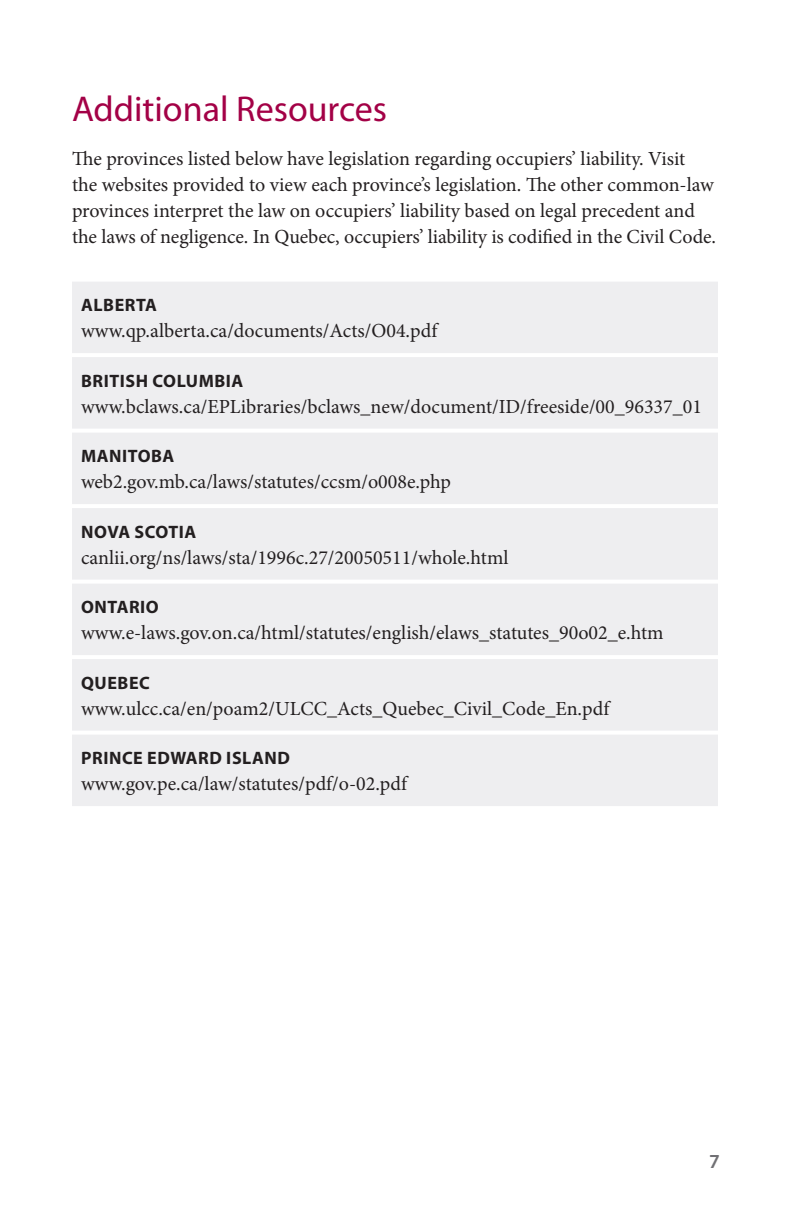
<style>
.page{position:relative;width:792px;height:1224px;background:#fff}
.page>*{position:absolute;margin:0;border:0;box-sizing:border-box;transform-origin:0 0}
.subhead_bold{font:36px "Myriad Pro";color:#a30146}
.table_header{font:20px "Minion Pro";color:#231f20}
.Body_copy{font:20px/26px "Minion Pro";letter-spacing:-.005em;color:#231f20}
.t1{font:600 20px "Myriad Pro";color:#717074}
.table_header-2{font:700 18px "Myriad Pro";letter-spacing:.03em;color:#231f20}
</style>
<div class="page">
<div style="left:72px;top:282px;width:646px;height:524px;background:#eeeef0"></div>
<hr style="left:72px;top:353px;width:646px;height:4px;background:#fff">
<hr style="left:72px;top:429px;width:646px;height:4px;background:#fff">
<hr style="left:72px;top:504px;width:646px;height:4px;background:#fff">
<hr style="left:72px;top:580px;width:646px;height:4px;background:#fff">
<hr style="left:72px;top:655px;width:646px;height:4px;background:#fff">
<hr style="left:72px;top:731px;width:646px;height:4px;background:#fff">
<p class="subhead_bold" style="left:72px;top:86px;width:317px">Additional Resources</p>
<p class="Body_copy" style="left:72px;top:145px;width:646px">The provinces listed below have legislation regarding occupiers’ liability. Visit<br>the websites provided to view each province’s legislation. The other common-law provinces interpret the law on occupiers’ liability based on legal precedent and the laws of negligence. In Quebec, occupiers’ liability is codified in the Civil Code.</p>
<p class="table_header-2" style="left:81px;top:293px;width:77px">ALBERTA</p>
<p class="table_header" style="left:81px;top:317px;width:358px">www.qp.alberta.ca/documents/Acts/O04.pdf</p>
<p class="table_header-2" style="left:81px;top:369px;width:164px">BRITISH COLUMBIA</p>
<p class="table_header" style="left:81px;top:393px;width:623px">www.bclaws.ca/EPLibraries/bclaws_new/document/ID/freeside/00_96337_01</p>
<p class="table_header-2" style="left:81px;top:444px;width:95px">MANITOBA</p>
<p class="table_header" style="left:81px;top:468px;width:372px">web2.gov.mb.ca/laws/statutes/ccsm/o008e.php</p>
<p class="table_header-2" style="left:81px;top:520px;width:117px">NOVA SCOTIA</p>
<p class="table_header" style="left:81px;top:544px;width:429px">canlii.org/ns/laws/sta/1996c.27/20050511/whole.html</p>
<p class="table_header-2" style="left:81px;top:595px;width:79px">ONTARIO</p>
<p class="table_header" style="left:81px;top:619px;width:584px">www.e-laws.gov.on.ca/html/statutes/english/elaws_statutes_90o02_e.htm</p>
<p class="table_header-2" style="left:81px;top:671px;width:70px">QUEBEC</p>
<p class="table_header" style="left:81px;top:695px;width:530px">www.ulcc.ca/en/poam2/ULCC_Acts_Quebec_Civil_Code_En.pdf</p>
<p class="table_header-2" style="left:81px;top:746px;width:210px">PRINCE EDWARD ISLAND</p>
<p class="table_header" style="left:81px;top:770px;width:328px">www.gov.pe.ca/law/statutes/pdf/o-02.pdf</p>
<p class="t1" style="left:709px;top:1149px;width:12px">7</p>
</div>
